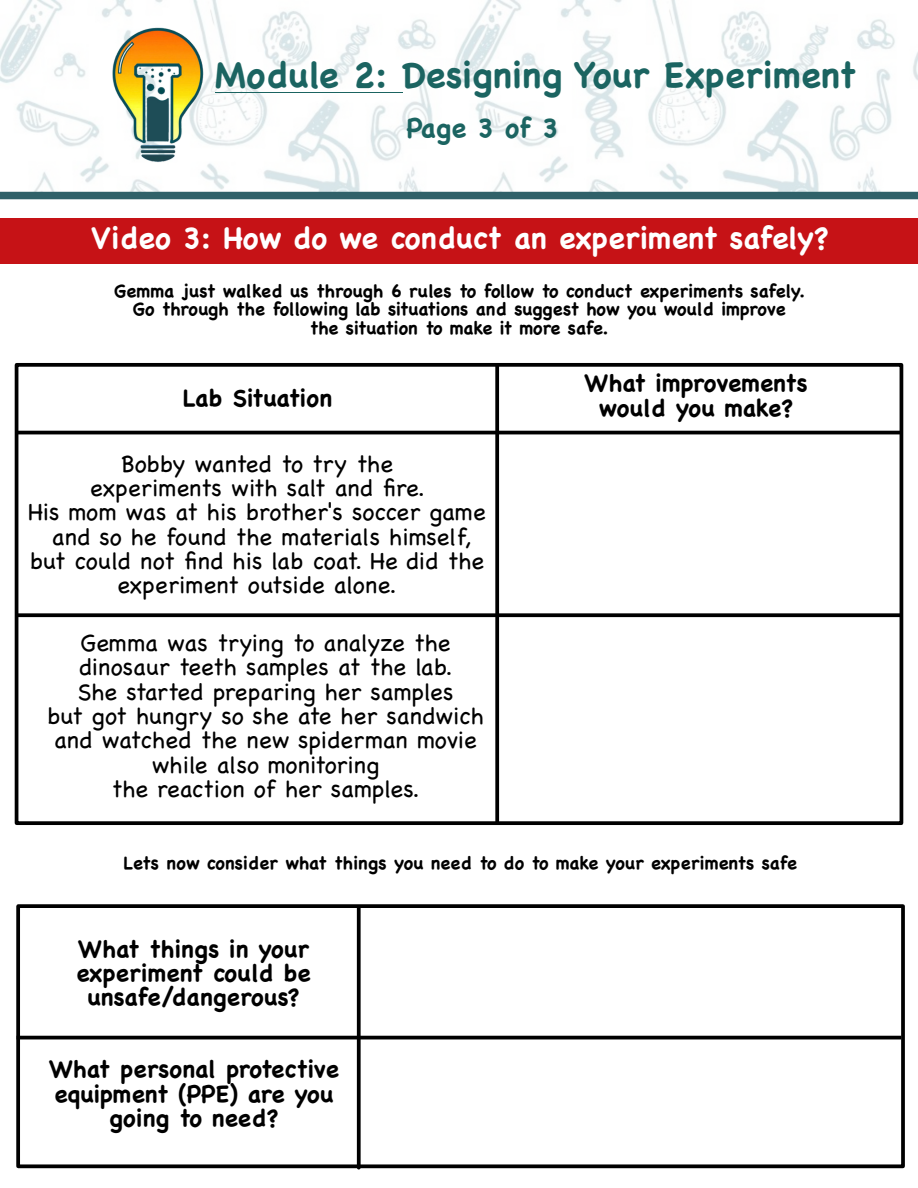
<style>
.page{position:relative;width:918px;height:1188px;background:#fff}
.page>*{position:absolute;margin:0;border:0;box-sizing:border-box;transform-origin:0 0}
.t1{font:700 36px "Chalkboard";letter-spacing:.01em;color:#1b6461}
.t2{font:700 30px "Chalkboard";color:#fff}
.t3{font:700 27px "Chalkboard";color:#1b6461}
.t4{font:24px/24.3px "Chalkboard";color:#000;text-align:center}
.t5{font:700 24px/24.3px "Chalkboard";color:#000;text-align:center}
.t6{font:700 18px/18.3px "Chalkboard";color:#000;text-align:center}
</style>
<div class="page">
<img style="left:0;top:0;width:918px;height:192px">
<img style="left:112px;top:25px;width:92px;height:141px">
<hr style="left:215px;top:92px;width:187px;height:1px;background:#1b6461">
<div style="left:0;top:192px;width:918px;height:7px;background:#306169"></div>
<hr style="left:16px;top:431px;width:885px;height:3px;background:#000">
<svg style="left:20px;top:613px;width:878px;height:4px;background:#161616"></svg>
<div style="left:0;top:219px;width:918px;height:45px;background:#c61216"></div>
<div style="left:15px;top:363px;width:888px;height:462px;border:4px solid #000"></div>
<svg style="left:493px;top:363px;width:8px;height:462px"></svg>
<hr style="left:17px;top:1036px;width:884px;height:3px;background:#000">
<div style="left:16px;top:904px;width:889px;height:264px;border:4px solid #000"></div>
<svg style="left:355px;top:904px;width:8px;height:266px"></svg>
<h1 class="t1" style="left:215px;top:52px;width:643px">Module 2: Designing Your Experiment</h1>
<p class="t3" style="left:407px;top:110px;width:154px">Page 3 of 3</p>
<p class="t2" style="left:91px;top:219px;width:739px">Video 3: How do we conduct an experiment safely?</p>
<p class="t6" style="left:114px;top:282px;width:693px">Gemma just walked us through 6 rules to follow to conduct experiments safely.<br>Go through the following lab situations and suggest how you would improve<br>the situation to make it more safe.</p>
<p class="t5" style="left:183px;top:385px;width:151px">Lab Situation</p>
<p class="t4" style="left:28px;top:451px;width:459px">Bobby wanted to try the<br>experiments with salt and fire.<br>His mom was at his brother's soccer game and so he found the materials himself, but could not find his lab coat. He did the experiment outside alone.</p>
<p class="t4" style="left:47px;top:630px;width:438px">Gemma was trying to analyze the dinosaur teeth samples at the lab.<br>She started preparing her samples<br>but got hungry so she ate her sandwich and watched the new spiderman movie while also monitoring<br>the reaction of her samples.</p>
<p class="t5" style="left:585px;top:371px;width:224px">What improvements would you make?</p>
<p class="t6" style="left:123px;top:853px;width:675px">Lets now consider what things you need to do to make your experiments safe</p>
<p class="t5" style="left:76px;top:936px;width:236px">What things in your experiment could be unsafe/dangerous?</p>
<p class="t5" style="left:49px;top:1057px;width:291px">What personal protective equipment (PPE) are you going to need?</p>
</div>
